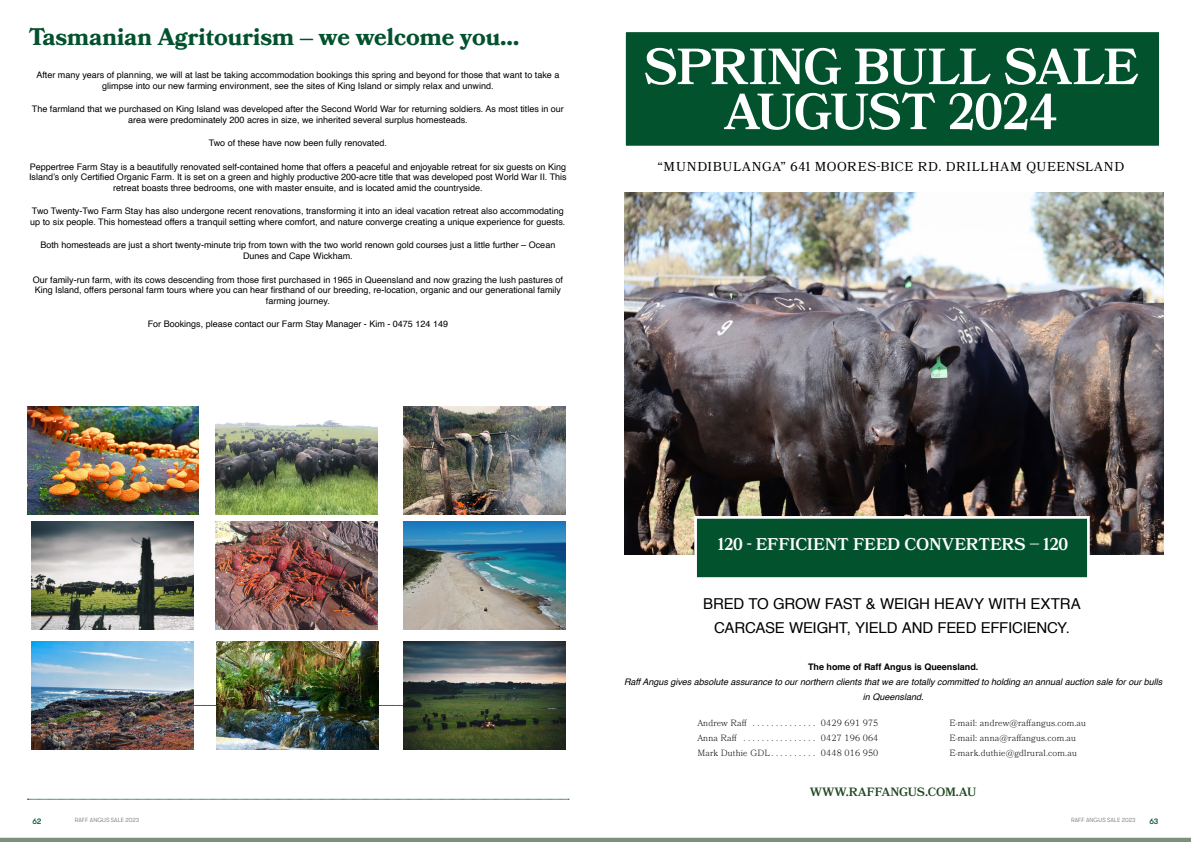
<style>
.page{position:relative;width:1191px;height:842px;background:#fff}
.page>*{position:absolute;margin:0;border:0;box-sizing:border-box;transform-origin:0 0}
.t1{font:600 50.7px/45px "Bookmania";letter-spacing:-.025em;color:#fff;text-align:center}
.t2{font:700 24px "Bookmania";color:#03522e}
.t3{font:600 17px "Bookmania";color:#fff}
.t4{font:15px/24.7px "Helvetica";letter-spacing:-.015em;color:#000;text-align:center}
.t5{font:12.9px "Bookmania";letter-spacing:.055em;color:#000}
.t6{font:600 12px "Bookmania";letter-spacing:-.005em;color:#1f4922}
.t7{font:9px/10.8px "Helvetica";color:#000;text-align:center}
.t8{font:300 9px "Bookmania";letter-spacing:.015em;color:#000101}
.t9{font:italic 9px/15px "Helvetica";color:#000;text-align:center}
.t10{font:700 9px "Helvetica";color:#000}
.t11{font:500 8px "GT Walsheim Pro";color:#03522e}
.t12{font:300 6px "GT Walsheim Pro";color:#6d6e71}
</style>
<div class="page">
<hr style="left:0;top:838px;width:1191px;height:4px;background:#7a917a">
<div style="left:624px;top:30px;width:537px;height:118px;background:#03522e;border:2px solid #fff"></div>
<img style="left:624px;top:193px;width:539px;height:362px">
<div style="left:694px;top:516px;width:395px;height:64px;background:#03522e;border:3px solid #fff"></div>
<svg style="left:194px;top:705px;width:210px;height:1px"></svg>
<svg style="left:27px;top:799px;width:542px;height:1px"></svg>
<img style="left:215px;top:420px;width:162px;height:94px">
<img style="left:32px;top:521px;width:162px;height:108px">
<img style="left:216px;top:642px;width:162px;height:107px">
<img style="left:215px;top:521px;width:162px;height:108px">
<img style="left:27px;top:406px;width:171px;height:108px">
<img style="left:32px;top:642px;width:162px;height:107px">
<img style="left:404px;top:406px;width:162px;height:108px">
<img style="left:404px;top:521px;width:162px;height:108px">
<img style="left:404px;top:642px;width:162px;height:107px">
<h2 class="t2" style="left:29px;top:23px;width:492px">Tasmanian Agritourism – we welcome you…</h2>
<p class="t7" style="left:36px;top:70px;width:524px">After many years of planning, we will at last be taking accommodation bookings this spring and beyond for those that want to take a glimpse into our new farming environment, see the sites of King Island or simply relax and unwind.</p>
<p class="t7" style="left:32px;top:104px;width:533px">The farmland that we purchased on King Island was developed after the Second World War for returning soldiers. As most titles in our area were predominately 200 acres in size, we inherited several surplus homesteads.</p>
<p class="t7" style="left:209px;top:138px;width:180px">Two of these have now been fully renovated.</p>
<p class="t7" style="left:29px;top:161px;width:539px">Peppertree Farm Stay is a beautifully renovated self-contained home that offers a peaceful and enjoyable retreat for six guests on King<br>Island’s only Certified Organic Farm. It is set on a green and highly productive 200-acre title that was developed post World War II. This retreat boasts three bedrooms, one with master ensuite, and is located amid the countryside.</p>
<p class="t7" style="left:30px;top:206px;width:536px;text-align:left">Two Twenty-Two Farm Stay has also undergone recent renovations, transforming it into an ideal vacation retreat also accommodating up to six people. This homestead offers a tranquil setting where comfort, and nature converge creating a unique experience for guests.</p>
<p class="t7" style="left:40px;top:240px;width:516px">Both homesteads are just a short twenty-minute trip from town with the two world renown gold courses just a little further – Ocean<br>Dunes and Cape Wickham.</p>
<p class="t7" style="left:33px;top:274px;width:532px">Our family-run farm, with its cows descending from those first purchased in 1965 in Queensland and now grazing the lush pastures of<br>King Island, offers personal farm tours where you can hear firsthand of our breeding, re-location, organic and our generational family farming journey.</p>
<p class="t7" style="left:148px;top:319px;width:302px">For Bookings, please contact our Farm Stay Manager - Kim - 0475 124 149</p>
<h1 class="t1" style="left:643px;top:44px;width:496px">SPRING BULL SALE<br>AUGUST 2024</h1>
<h3 class="t5" style="left:657px;top:159px;width:468px">“MUNDIBULANGA” 641 MOORES-BICE RD. DRILLHAM QUEENSLAND</h3>
<h3 class="t3" style="left:718px;top:534px;width:351px">120 - EFFICIENT FEED CONVERTERS – 120</h3>
<h3 class="t4" style="left:703px;top:591px;width:379px">BRED TO GROW FAST &amp; WEIGH HEAVY WITH EXTRA<br>CARCASE WEIGHT, YIELD AND FEED EFFICIENCY.</h3>
<p class="t10" style="left:808px;top:661px;width:172px">The home of Raff Angus is Queensland.</p>
<p class="t9" style="left:624px;top:674px;width:540px">Raff Angus gives absolute assurance to our northern clients that we are totally committed to holding an annual auction sale for our bulls in Queensland.</p>
<p class="t8" style="left:697px;top:717px;width:183px">Andrew Raff . . . . . . . . . . . . . . 0429 691 975</p>
<p class="t8" style="left:949px;top:717px;width:138px">E-mail: andrew@raffangus.com.au</p>
<p class="t8" style="left:697px;top:732px;width:183px">Anna Raff . . . . . . . . . . . . . . . . 0427 196 064</p>
<p class="t8" style="left:949px;top:732px;width:128px">E-mail: anna@raffangus.com.au</p>
<p class="t8" style="left:697px;top:747px;width:183px">Mark Duthie GDL . . . . . . . . . . 0448 016 950</p>
<p class="t8" style="left:949px;top:747px;width:129px">E-mark.duthie@gdlrural.com.au</p>
<h3 class="t6" style="left:810px;top:785px;width:167px">WWW.RAFFANGUS.COM.AU</h3>
<p class="t11" style="left:32px;top:816px;width:11px">62</p>
<p class="t12" style="left:75px;top:816px;width:66px">RAFF ANGUS SALE 2023</p>
<p class="t12" style="left:1071px;top:816px;width:66px">RAFF ANGUS SALE 2023</p>
<p class="t11" style="left:1149px;top:816px;width:11px">63</p>
</div>
